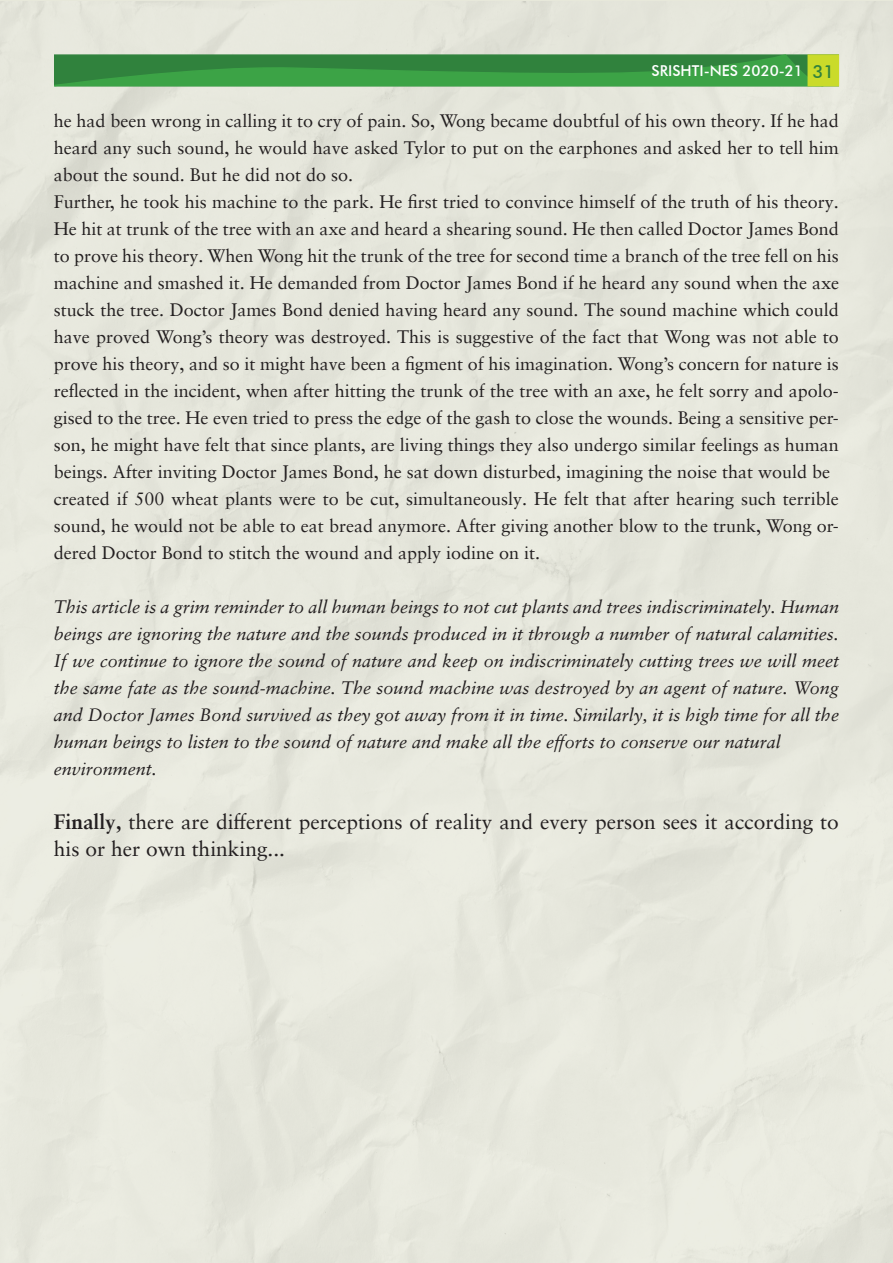
<style>
.page{position:relative;width:893px;height:1263px;background:#fff}
.page>*{position:absolute;margin:0;border:0;box-sizing:border-box;transform-origin:0 0}
.t1{font:21px/27px "Sabon";color:#231f20}
.t2{font:18px/27px "Sabon";color:#231f20;text-align:justify}
.t3{font:italic 18px/27px "Sabon";color:#231f20;text-align:justify}
.t4{font:500 18px "Futura BT";color:#30823d}
.t5{font:500 15px "Futura BT";color:#fff}
.s1{font-weight:700}
</style>
<div class="page">
<div style="left:54px;top:54px;width:785px;height:32px;background:#77a97b"></div>
<svg style="left:53px;top:55px;width:772px;height:32px"></svg>
<div style="left:807px;top:54px;width:32px;height:32px;background:#cadb2a;border:2px solid #cadb2a"></div>
<p class="t5" style="left:651px;top:62px;width:153px">SRISHTI-NES 2020-21</p>
<p class="t4" style="left:812px;top:60px;width:23px">31</p>
<p class="t2" style="left:54px;top:107px;width:786px">he had been wrong in calling it to cry of pain. So, Wong became doubtful of his own theory. If he had heard any such sound, he would have asked Tylor to put on the earphones and asked her to tell him about the sound. But he did not do so.</p>
<p class="t2" style="left:54px;top:188px;width:787px">Further, he took his machine to the park. He first tried to convince himself of the truth of his theory.<br>He hit at trunk of the tree with an axe and heard a shearing sound. He then called Doctor James Bond to prove his theory. When Wong hit the trunk of the tree for second time a branch of the tree fell on his machine and smashed it. He demanded from Doctor James Bond if he heard any sound when the axe stuck the tree. Doctor James Bond denied having heard any sound. The sound machine which could have proved Wong’s theory was destroyed. This is suggestive of the fact that Wong was not able to prove his theory, and so it might have been a figment of his imagination. Wong’s concern for nature is reflected in the incident, when after hitting the trunk of the tree with an axe, he felt sorry and apolo&shy;gised to the tree. He even tried to press the edge of the gash to close the wounds. Being a sensitive per&shy;son, he might have felt that since plants, are living things they also undergo similar feelings as human beings. After inviting Doctor James Bond, he sat down disturbed, imagining the noise that would be</p>
<p class="t2" style="left:54px;top:485px;width:786px">created if 500 wheat plants were to be cut, simultaneously. He felt that after hearing such terrible sound, he would not be able to eat bread anymore. After giving another blow to the trunk, Wong or&shy;dered Doctor Bond to stitch the wound and apply iodine on it.</p>
<p class="t3" style="left:54px;top:593px;width:787px">This article is a grim reminder to all human beings to not cut plants and trees indiscriminately. Human beings are ignoring the nature and the sounds produced in it through a number of natural calamities.<br>If we continue to ignore the sound of nature and keep on indiscriminately cutting trees we will meet the same fate as the sound-machine. The sound machine was destroyed by an agent of nature. Wong and Doctor James Bond survived as they got away from it in time. Similarly, it is high time for all the human beings to listen to the sound of nature and make all the efforts to conserve our natural</p>
<p class="t3" style="left:54px;top:755px;width:105px">environment.</p>
<p class="t1" style="left:54px;top:808px;width:786px"><span class="s1">Finally,</span> there are different perceptions of reality and every person sees it according to his or her own thinking...</p>
</div>
